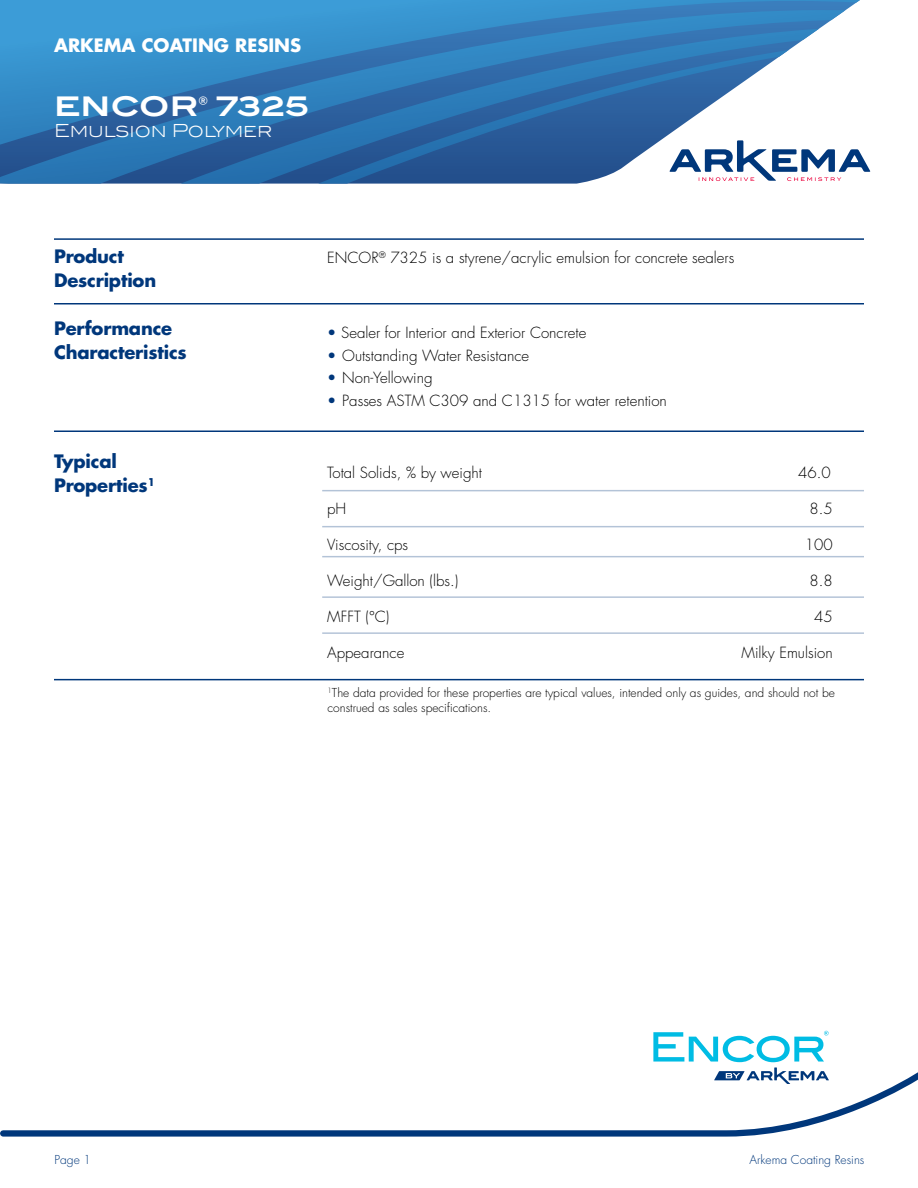
<style>
.page{position:relative;width:918px;height:1188px;background:#fff}
.page>*{position:absolute;margin:0;border:0;box-sizing:border-box;transform-origin:0 0}
.t1{font:700 27px "Blair ITC Std";letter-spacing:-.01em;color:#fff}
.t2{font:700 18px/24px "Futura";letter-spacing:-.01em;color:#00377b}
.t3{font:700 18px "Futura";color:#fff}
.t4{font:300 18px "Blair ITC Std";color:#fff}
.t5{font:300 15px "Futura";color:#000}
.t6{font:300 12px/14.4px "Futura";color:#000}
.t7{font:300 12px "Futura";color:#00377b}
.s1{color:#00377b}
.s2{font-size:14.55px}
</style>
<div class="page">
<svg style="left:0;top:0;width:860px;height:184px;background:#4687bd"></svg>
<svg style="left:669px;top:140px;width:202px;height:41px"></svg>
<svg style="left:0;top:1072px;width:918px;height:65px"></svg>
<hr style="left:54px;top:238px;width:810px;height:2px;background:#00377b">
<hr style="left:54px;top:303px;width:810px;height:1px;background:#00377b">
<hr style="left:54px;top:430px;width:810px;height:2px;background:#00377b">
<hr style="left:54px;top:679px;width:810px;height:1px;background:#00377b">
<svg style="left:653px;top:1031px;width:176px;height:53px"></svg>
<hr style="left:322px;top:490px;width:542px;height:1px;background:#00377b">
<hr style="left:322px;top:526px;width:542px;height:1px;background:#00377b">
<hr style="left:322px;top:556px;width:542px;height:1px;background:#00377b">
<hr style="left:322px;top:596px;width:542px;height:2px;background:#00377b">
<hr style="left:322px;top:632px;width:542px;height:2px;background:#00377b">
<p class="t3" style="left:54px;top:33px;width:249px">ARKEMA COATING RESINS</p>
<h1 class="t1" style="left:54px;top:89px;width:257px">ENCOR® 7325</h1>
<p class="t4" style="left:54px;top:120px;width:220px">Emulsion Polymer</p>
<p class="t2" style="left:54px;top:244px;width:104px">Product<br>Description</p>
<p class="t2" style="left:54px;top:316px;width:134px">Performance<br>Characteristics</p>
<p class="t2" style="left:54px;top:449px;width:102px">Typical<br>Properties<sup>1</sup></p>
<p class="t5" style="left:327px;top:248px;width:409px">ENCOR<sup>®</sup> 7325 is a styrene/acrylic emulsion for concrete sealers</p>
<p class="t5" style="left:327px;top:323px;width:261px"><span class="s1">•</span> Sealer for Interior and Exterior Concrete</p>
<p class="t5" style="left:327px;top:346px;width:204px"><span class="s1">•</span> Outstanding Water Resistance</p>
<p class="t5" style="left:327px;top:368px;width:107px"><span class="s1">•</span> Non-Yellowing</p>
<p class="t5" style="left:327px;top:391px;width:341px"><span class="s1">•</span> Passes ASTM C309 and C1315 for water retention</p>
<p class="t5" style="left:327px;top:463px;width:156px">Total Solids, % by weight</p>
<p class="t5" style="left:798px;top:463px;width:34px">46.0</p>
<p class="t5" style="left:327px;top:499px;width:21px">pH</p>
<p class="t5" style="left:809px;top:499px;width:25px">8.5</p>
<p class="t5" style="left:327px;top:535px;width:82px">Viscosity, cps</p>
<p class="t5" style="left:805px;top:535px;width:29px">100</p>
<p class="t5" style="left:327px;top:571px;width:133px">Weight/Gallon (lbs.)</p>
<p class="t5" style="left:809px;top:571px;width:25px">8.8</p>
<p class="t5" style="left:327px;top:607px;width:64px">MFFT (<span class="s2">°</span>C)</p>
<p class="t5" style="left:814px;top:607px;width:20px">45</p>
<p class="t5" style="left:327px;top:643px;width:79px">Appearance</p>
<p class="t5" style="left:742px;top:643px;width:93px">Milky Emulsion</p>
<p class="t6" style="left:328px;top:686px;width:509px"><sup>1</sup>The data provided for these properties are typical values, intended only as guides, and should not be construed as sales specifications.</p>
<p class="t7" style="left:55px;top:1152px;width:38px">Page 1</p>
<p class="t7" style="left:750px;top:1152px;width:116px">Arkema Coating Resins</p>
</div>
